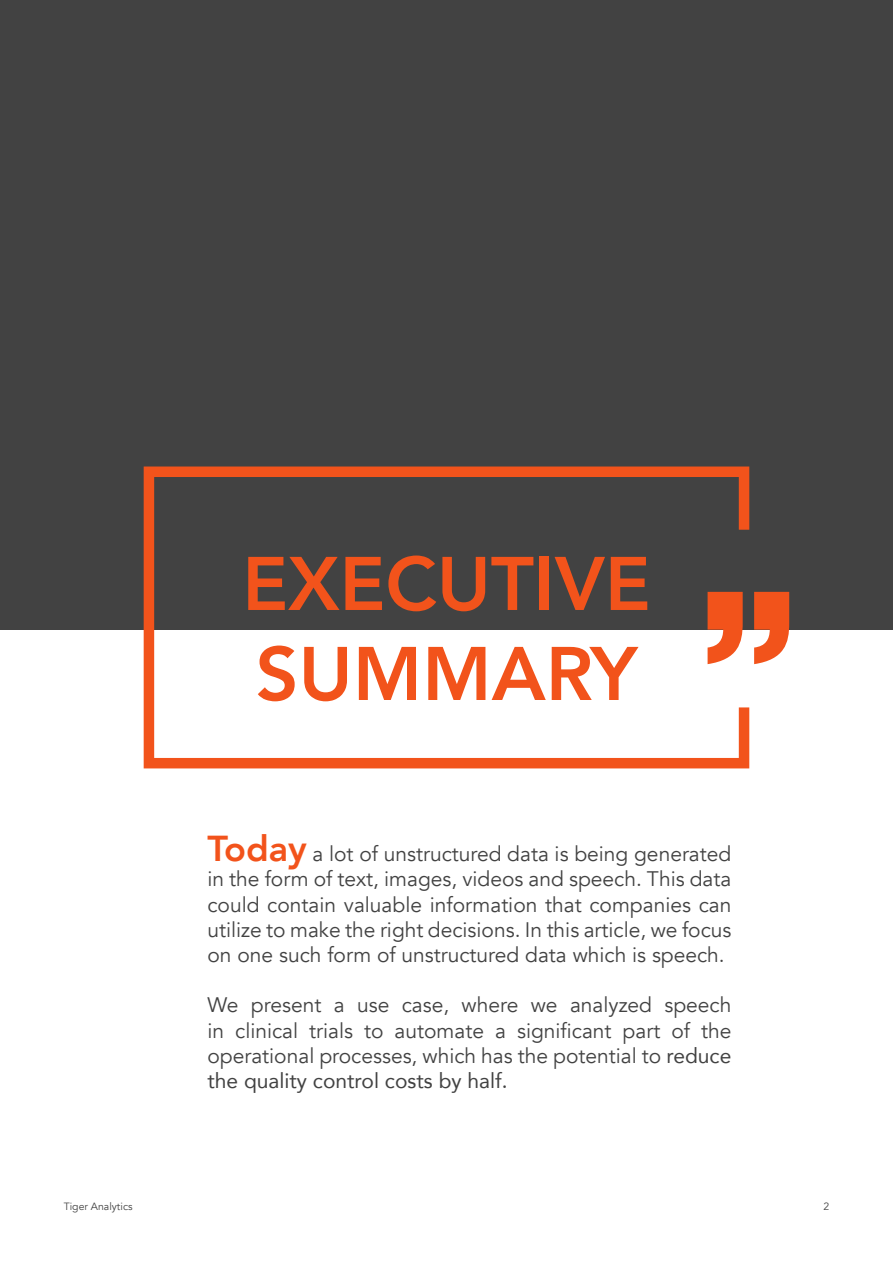
<style>
.page{position:relative;width:893px;height:1263px;background:#fff}
.page>*{position:absolute;margin:0;border:0;box-sizing:border-box;transform-origin:0 0}
.t1{font:800 75px/90px "Avenir";color:#f2531b}
.t2{font:21px/25.2px "Avenir";color:#424242;text-align:justify}
.t3{font:10.5px "Avenir";color:#424242}
.s1{font-weight:800;font-size:36px;color:#f2531b}
.s2{font-style:inherit}
</style>
<div class="page">
<div style="left:0;top:0;width:893px;height:629px;background:#424242"></div>
<svg style="left:754px;top:592px;width:35px;height:72px"></svg>
<svg style="left:138px;top:466px;width:616px;height:303px"></svg>
<p class="t1" style="left:242px;top:539px;width:410px">EXECUTIVE<br>SUMMARY</p>
<p class="t2" style="left:207px;top:842px;width:525px"><span class="s1">Today</span> a lot of unstructured data is being generated in the form of text, images, videos and speech. This data could contain valuable information that companies can utilize to make the right decisions. In this article, we focus on one such form of unstructured data which is speech.</p>
<p class="t2" style="left:207px;top:993px;width:525px">We present a use case, where we analyzed speech in clinical trials to automate a significant part of the operational processes, which has the potential to <span class="s2">reduce the quality control costs by half.</span></p>
<p class="t3" style="left:64px;top:1200px;width:70px">Tiger Analytics</p>
<p class="t3" style="left:823px;top:1200px;width:7px">2</p>
</div>
